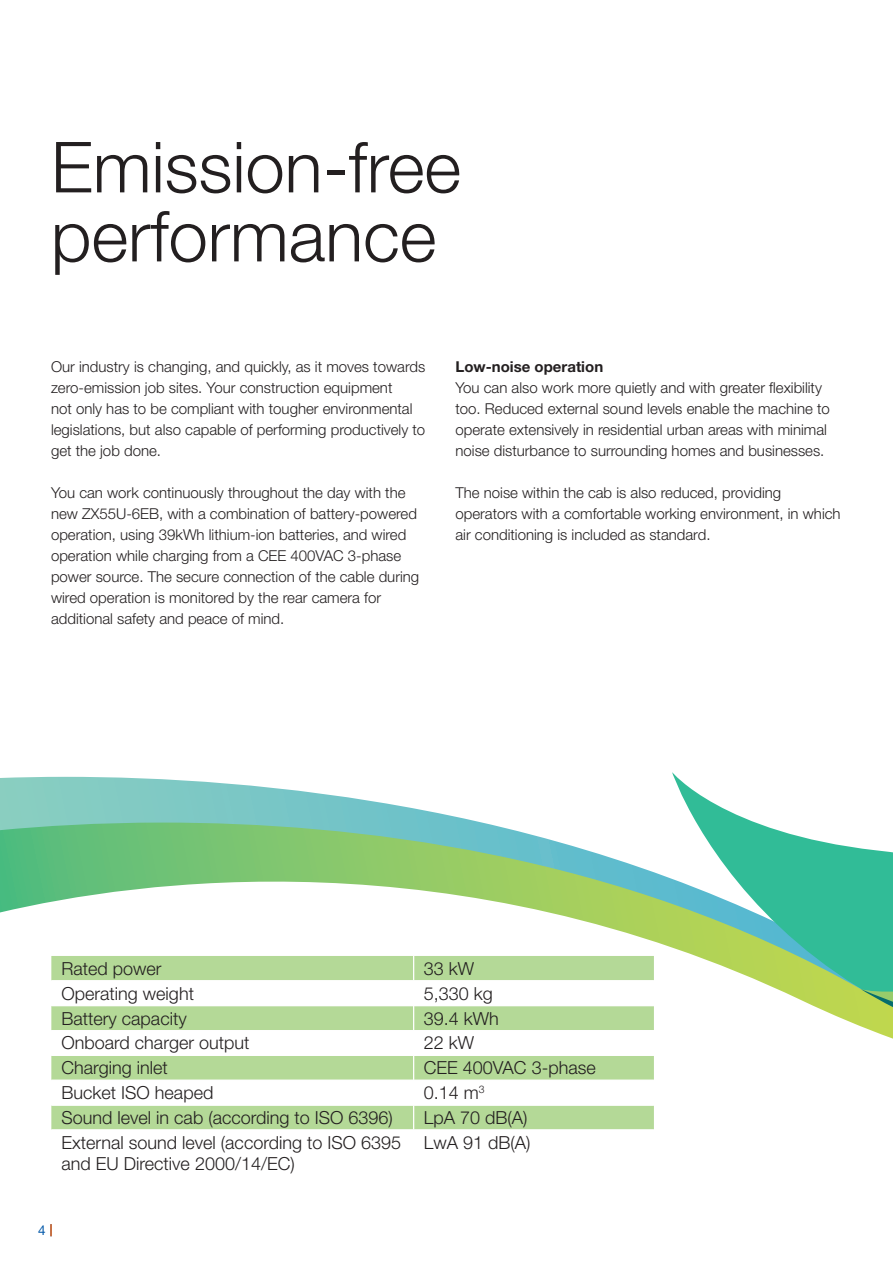
<style>
.page{position:relative;width:893px;height:1263px;background:#fff}
.page>*{position:absolute;margin:0;border:0;box-sizing:border-box;transform-origin:0 0}
.t1{font:300 70.5px/69px "Helvetica Neue LT Pro";color:#231f20}
.t2{font:300 18px/21.6px "Helvetica Neue LT Pro";color:#231f20}
.t3{font:300 15px/21px "Helvetica Neue LT Pro";color:#231f20}
.t4{font:700 15px "Helvetica Neue LT Pro";color:#231f20}
.t5{font:13.5px "Helvetica Neue LT Pro";color:#0157a8}
</style>
<div class="page">
<svg style="left:50px;top:1224px;width:2px;height:12px"></svg>
<svg style="left:0;top:777px;width:479px;height:45px"></svg>
<svg style="left:672px;top:772px;width:82px;height:50px"></svg>
<svg style="left:0;top:822px;width:893px;height:205px"></svg>
<svg style="left:861px;top:959px;width:32px;height:80px;background:#82ca7c"></svg>
<svg style="left:51px;top:981px;width:603px;height:148px"></svg>
<hr style="left:51px;top:980px;width:363px;height:1px;background:#fff">
<hr style="left:414px;top:980px;width:240px;height:1px;background:#fff">
<hr style="left:51px;top:1005px;width:363px;height:1px;background:#fff">
<hr style="left:414px;top:1005px;width:240px;height:1px;background:#fff">
<hr style="left:51px;top:1030px;width:363px;height:1px;background:#fff">
<hr style="left:414px;top:1030px;width:240px;height:1px;background:#fff">
<hr style="left:51px;top:1055px;width:363px;height:1px;background:#fff">
<hr style="left:414px;top:1055px;width:240px;height:1px;background:#fff">
<hr style="left:51px;top:1080px;width:363px;height:1px;background:#fff">
<hr style="left:414px;top:1080px;width:240px;height:1px;background:#fff">
<hr style="left:51px;top:1105px;width:363px;height:1px;background:#fff">
<hr style="left:414px;top:1105px;width:240px;height:1px;background:#fff">
<svg style="left:413px;top:956px;width:1px;height:173px"></svg>
<h1 class="t1" style="left:51px;top:131px;width:411px">Emission-free performance</h1>
<p class="t3" style="left:51px;top:356px;width:376px">Our industry is changing, and quickly, as it moves towards zero-emission job sites. Your construction equipment<br>not only has to be compliant with tougher environmental legislations, but also capable of performing productively to get the job done.</p>
<p class="t3" style="left:51px;top:482px;width:370px">You can work continuously throughout the day with the new ZX55U-6EB, with a combination of battery-powered operation, using 39kWh lithium-ion batteries, and wired operation while charging from a CEE 400VAC 3-phase power source. The secure connection of the cable during wired operation is monitored by the rear camera for additional safety and peace of mind.</p>
<p class="t4" style="left:455px;top:358px;width:149px">Low-noise operation</p>
<p class="t3" style="left:455px;top:377px;width:376px">You can also work more quietly and with greater flexibility too. Reduced external sound levels enable the machine to operate extensively in residential urban areas with minimal noise disturbance to surrounding homes and businesses.</p>
<p class="t3" style="left:455px;top:482px;width:387px">The noise within the cab is also reduced, providing operators with a comfortable working environment, in which air conditioning is included as standard.</p>
<p class="t2" style="left:62px;top:957px;width:102px">Rated power</p>
<p class="t2" style="left:424px;top:957px;width:52px">33 kW</p>
<p class="t2" style="left:62px;top:982px;width:134px">Operating weight</p>
<p class="t2" style="left:424px;top:982px;width:71px">5,330 kg</p>
<p class="t2" style="left:62px;top:1007px;width:127px">Battery capacity</p>
<p class="t2" style="left:424px;top:1007px;width:77px">39.4 kWh</p>
<p class="t2" style="left:62px;top:1032px;width:189px">Onboard charger output</p>
<p class="t2" style="left:424px;top:1032px;width:52px">22 kW</p>
<p class="t2" style="left:62px;top:1057px;width:108px">Charging inlet</p>
<p class="t2" style="left:424px;top:1057px;width:173px">CEE 400VAC 3-phase</p>
<p class="t2" style="left:62px;top:1081px;width:153px">Bucket ISO heaped</p>
<p class="t2" style="left:424px;top:1081px;width:62px">0.14 m<sup>3</sup></p>
<p class="t2" style="left:62px;top:1106px;width:333px">Sound level in cab (according to ISO 6396)</p>
<p class="t2" style="left:424px;top:1106px;width:105px">LpA 70 dB(A)</p>
<p class="t2" style="left:62px;top:1131px;width:341px">External sound level (according to ISO 6395 and EU Directive 2000/14/EC)</p>
<p class="t2" style="left:424px;top:1131px;width:108px">LwA 91 dB(A)</p>
<p class="t5" style="left:38px;top:1222px;width:9px">4</p>
</div>
